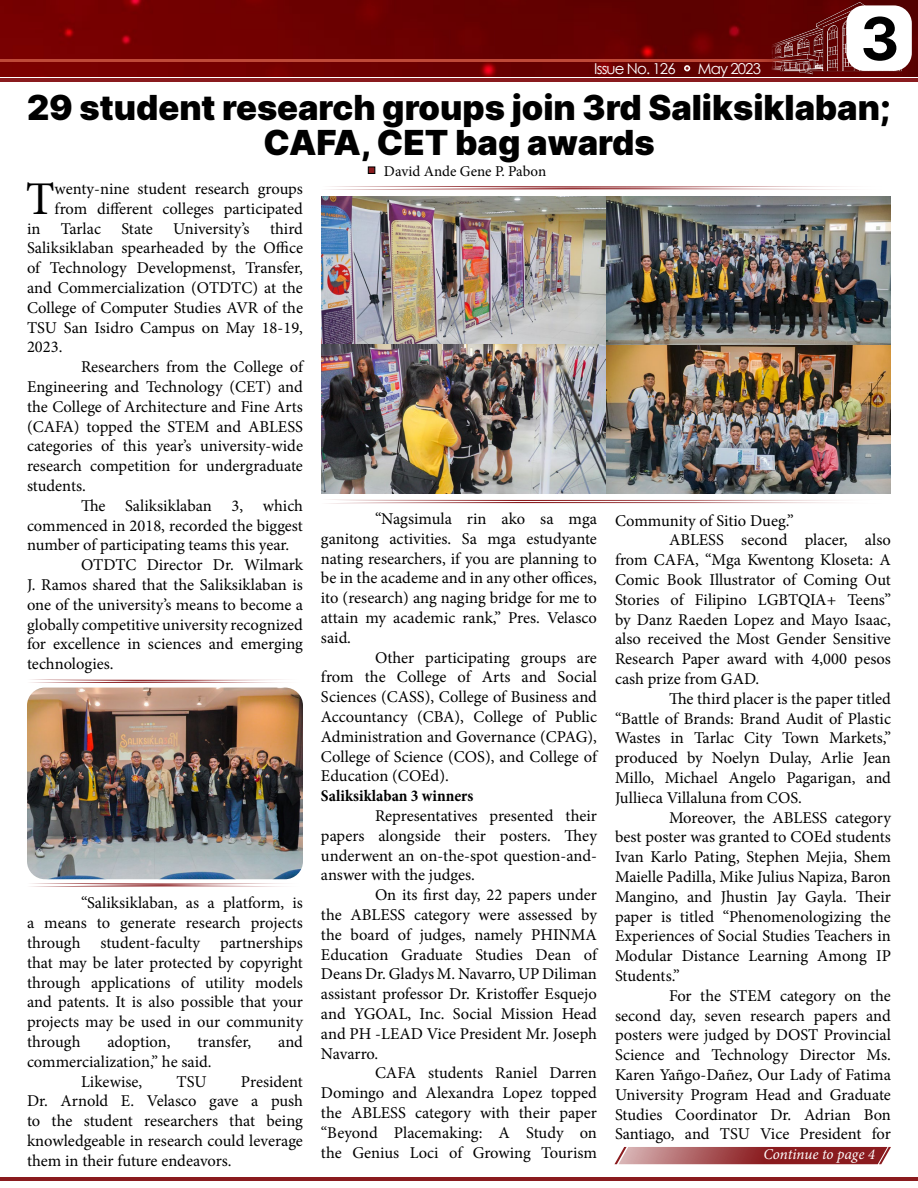
<style>
.page{position:relative;width:918px;height:1188px;background:#fff}
.page>*{position:absolute;margin:0;border:0;box-sizing:border-box;transform-origin:0 0}
.t1{font:700 59.25px "Inter";color:#000}
.t2{font:46.95px "Minion Pro";color:#000}
.t3{font:900 34.5px/35px "Inter";color:#000;text-align:center}
.t4{font:16.5px/19.8px "Minion Pro";color:#000;text-align:justify}
.t5{font:700 condensed 16.5px "Minion Pro";color:#000}
.t6{font:15px "Minion Pro";color:#000}
.t7{font:15px "Century Gothic";letter-spacing:-.06em;color:#fff}
.t8{font:italic 15px "Minion Variable Concept";color:#fff}
</style>
<div class="page">
<img style="left:0;top:0;width:918px;height:76px">
<hr style="left:0;top:78px;width:918px;height:3px;background:#8a1b1e">
<div style="left:0;top:49px;width:918px;height:14px;background:#41ad49;opacity:.27"></div>
<img style="left:748px;top:0;width:168px;height:82px">
<svg style="left:684px;top:65px;width:6px;height:6px"></svg>
<div style="left:846px;top:5px;width:66px;height:66px;background:#fff;border-radius:18px"></div>
<hr style="left:0;top:1177px;width:918px;height:3px;background:#8a1b1e">
<div style="left:368px;top:166px;width:7px;height:8px;background:#8a1c1f;border:1px solid #000"></div>
<svg style="left:330px;top:186px;width:514px;height:3px"></svg>
<svg style="left:343px;top:500px;width:494px;height:3px"></svg>
<img style="left:27px;top:688px;width:276px;height:191px">
<svg style="left:31px;top:883px;width:252px;height:4px"></svg>
<svg style="left:31px;top:680px;width:252px;height:3px"></svg>
<svg style="left:614px;top:1147px;width:277px;height:17px;background:#a24b4e"></svg>
<img style="left:321px;top:197px;width:570px;height:296px">
<h1 class="t1" style="left:860px;top:-6px;width:41px">3</h1>
<h3 class="t3" style="left:27px;top:89px;width:865px">29 student research groups join 3rd Saliksiklaban;<br>CAFA, CET bag awards</h3>
<p class="t6" style="left:384px;top:161px;width:164px">David Ande Gene P. Pabon</p>
<h2 class="t2" style="left:26px;top:167px;width:30px">T</h2>
<p class="t4" style="left:55px;top:179px;width:250px">wenty-nine student research groups</p>
<p class="t7" style="left:594px;top:58px;width:83px">Issue No. 126</p>
<p class="t7" style="left:698px;top:58px;width:65px">May 2023</p>
<p class="t4" style="left:55px;top:199px;width:250px">from different colleges participated</p>
<p class="t4" style="left:27px;top:218px;width:278px">in Tarlac State University’s third</p>
<p class="t4" style="left:27px;top:238px;width:278px">Saliksiklaban spearheaded by the Office</p>
<p class="t4" style="left:27px;top:258px;width:278px">of Technology Developmenst, Transfer,</p>
<p class="t4" style="left:27px;top:278px;width:277px">and Commercialization (OTDTC) at the</p>
<p class="t4" style="left:27px;top:298px;width:278px">College of Computer Studies AVR of the</p>
<p class="t4" style="left:27px;top:317px;width:278px">TSU San Isidro Campus on May 18-19,</p>
<p class="t4" style="left:27px;top:337px;width:37px">2023.</p>
<p class="t4" style="left:81px;top:357px;width:224px">Researchers from the College of</p>
<p class="t4" style="left:27px;top:377px;width:277px">Engineering and Technology (CET) and</p>
<p class="t4" style="left:27px;top:397px;width:278px">the College of Architecture and Fine Arts</p>
<p class="t4" style="left:27px;top:416px;width:278px">(CAFA) topped the STEM and ABLESS</p>
<p class="t4" style="left:27px;top:436px;width:278px">categories of this year’s university-wide</p>
<p class="t4" style="left:27px;top:456px;width:278px">research competition for undergraduate</p>
<p class="t4" style="left:27px;top:476px;width:60px">students.</p>
<p class="t4" style="left:81px;top:496px;width:224px">The Saliksiklaban 3, which</p>
<p class="t4" style="left:27px;top:515px;width:277px">commenced in 2018, recorded the biggest</p>
<p class="t4" style="left:27px;top:535px;width:264px">number of participating teams this year.</p>
<p class="t4" style="left:81px;top:555px;width:224px">OTDTC Director Dr. Wilmark</p>
<p class="t4" style="left:27px;top:575px;width:277px">J. Ramos shared that the Saliksiklaban is</p>
<p class="t4" style="left:27px;top:595px;width:277px">one of the university’s means to become a</p>
<p class="t4" style="left:27px;top:614px;width:278px">globally competitive university recognized</p>
<p class="t4" style="left:27px;top:634px;width:277px">for excellence in sciences and emerging</p>
<p class="t4" style="left:27px;top:654px;width:88px">technologies.</p>
<p class="t4" style="left:321px;top:509px;width:278px;text-indent:54px">“Nagsimula rin ako sa mga ganitong activities. Sa mga estudyante nating researchers, if you are planning to be in the academe and in any other offices, ito (research) ang naging bridge for me to attain my academic rank,” Pres. Velasco said.</p>
<p class="t4" style="left:321px;top:647px;width:278px;text-indent:54px">Other participating groups are from the College of Arts and Social Sciences (CASS), College of Business and Accountancy (CBA), College of Public Administration and Governance (CPAG), College of Science (COS), and College of Education (COEd).</p>
<p class="t5" style="left:321px;top:784px;width:154px">Saliksiklaban 3 winners</p>
<p class="t4" style="left:321px;top:806px;width:277px;text-indent:54px">Representatives presented their papers alongside their posters. They underwent an on-the-spot question-and&shy;answer with the judges.</p>
<p class="t4" style="left:321px;top:885px;width:278px;text-indent:54px">On its first day, 22 papers under the ABLESS category were assessed by the board of judges, namely PHINMA Education Graduate Studies Dean of Deans Dr. Gladys M. Navarro, UP Diliman assistant professor Dr. Kristoffer Esquejo and YGOAL, Inc. Social Mission Head and PH -LEAD Vice President Mr. Joseph Navarro.</p>
<p class="t4" style="left:321px;top:1063px;width:278px;text-indent:54px">CAFA students Raniel Darren Domingo and Alexandra Lopez topped the ABLESS category with their paper “Beyond Placemaking: A Study on the Genius Loci of Growing Tourism</p>
<p class="t4" style="left:615px;top:510px;width:180px">Community of Sitio Dueg.”</p>
<p class="t4" style="left:669px;top:530px;width:223px">ABLESS second placer, also</p>
<p class="t4" style="left:615px;top:550px;width:278px">from CAFA, “Mga Kwentong Kloseta: A</p>
<p class="t4" style="left:615px;top:570px;width:278px">Comic Book Illustrator of Coming Out</p>
<p class="t4" style="left:615px;top:590px;width:277px">Stories of Filipino LGBTQIA+ Teens”</p>
<p class="t4" style="left:615px;top:609px;width:278px">by Danz Raeden Lopez and Mayo Isaac,</p>
<p class="t4" style="left:615px;top:629px;width:278px">also received the Most Gender Sensitive</p>
<p class="t4" style="left:615px;top:649px;width:278px">Research Paper award with 4,000 pesos</p>
<p class="t4" style="left:615px;top:669px;width:146px">cash prize from GAD.</p>
<p class="t4" style="left:669px;top:689px;width:224px">The third placer is the paper titled</p>
<p class="t4" style="left:615px;top:708px;width:277px">“Battle of Brands: Brand Audit of Plastic</p>
<p class="t4" style="left:615px;top:728px;width:278px">Wastes in Tarlac City Town Markets,”</p>
<p class="t4" style="left:615px;top:748px;width:278px">produced by Noelyn Dulay, Arlie Jean</p>
<p class="t4" style="left:615px;top:768px;width:278px">Millo, Michael Angelo Pagarigan, and</p>
<p class="t4" style="left:615px;top:788px;width:188px">Jullieca Villaluna from COS.</p>
<p class="t4" style="left:669px;top:807px;width:224px">Moreover, the ABLESS category</p>
<p class="t4" style="left:615px;top:827px;width:277px">best poster was granted to COEd students</p>
<p class="t4" style="left:615px;top:847px;width:278px">Ivan Karlo Pating, Stephen Mejia, Shem</p>
<p class="t4" style="left:615px;top:867px;width:277px">Maielle Padilla, Mike Julius Napiza, Baron</p>
<p class="t4" style="left:615px;top:887px;width:278px">Mangino, and Jhustin Jay Gayla. Their</p>
<p class="t4" style="left:615px;top:906px;width:277px">paper is titled “Phenomenologizing the</p>
<p class="t4" style="left:615px;top:926px;width:278px">Experiences of Social Studies Teachers in</p>
<p class="t4" style="left:615px;top:946px;width:277px">Modular Distance Learning Among IP</p>
<p class="t4" style="left:615px;top:966px;width:66px">Students.”</p>
<p class="t4" style="left:669px;top:986px;width:223px">For the STEM category on the</p>
<p class="t4" style="left:615px;top:1005px;width:277px">second day, seven research papers and</p>
<p class="t4" style="left:615px;top:1025px;width:278px">posters were judged by DOST Provincial</p>
<p class="t4" style="left:615px;top:1045px;width:277px">Science and Technology Director Ms.</p>
<p class="t4" style="left:615px;top:1065px;width:278px">Karen Yañgo-Dañez, Our Lady of Fatima</p>
<p class="t4" style="left:615px;top:1085px;width:277px">University Program Head and Graduate</p>
<p class="t4" style="left:615px;top:1104px;width:277px">Studies Coordinator Dr. Adrian Bon</p>
<p class="t4" style="left:615px;top:1124px;width:277px">Santiago, and TSU Vice President for</p>
<p class="t8" style="left:763px;top:1144px;width:113px">Continue to page 4</p>
<p class="t4" style="left:27px;top:893px;width:278px;text-indent:54px">“Saliksiklaban, as a platform, is a means to generate research projects through student-faculty partnerships that may be later protected by copyright through applications of utility models and patents. It is also possible that your projects may be used in our community through</p>
<p class="t4" style="left:107px;top:1032px;width:65px">adoption,</p>
<p class="t4" style="left:197px;top:1032px;width:55px">transfer,</p>
<p class="t4" style="left:278px;top:1032px;width:26px">and</p>
<p class="t4" style="left:81px;top:1052px;width:132px;text-indent:-54px">commercialization,” he said.<br>Likewise,</p>
<p class="t4" style="left:27px;top:1071px;width:278px;text-indent:214px">President Dr. Arnold E. Velasco gave a push to the student researchers that being knowledgeable in research could leverage them in their future endeavors.</p>
<p class="t4" style="left:177px;top:1071px;width:31px">TSU</p>
</div>
